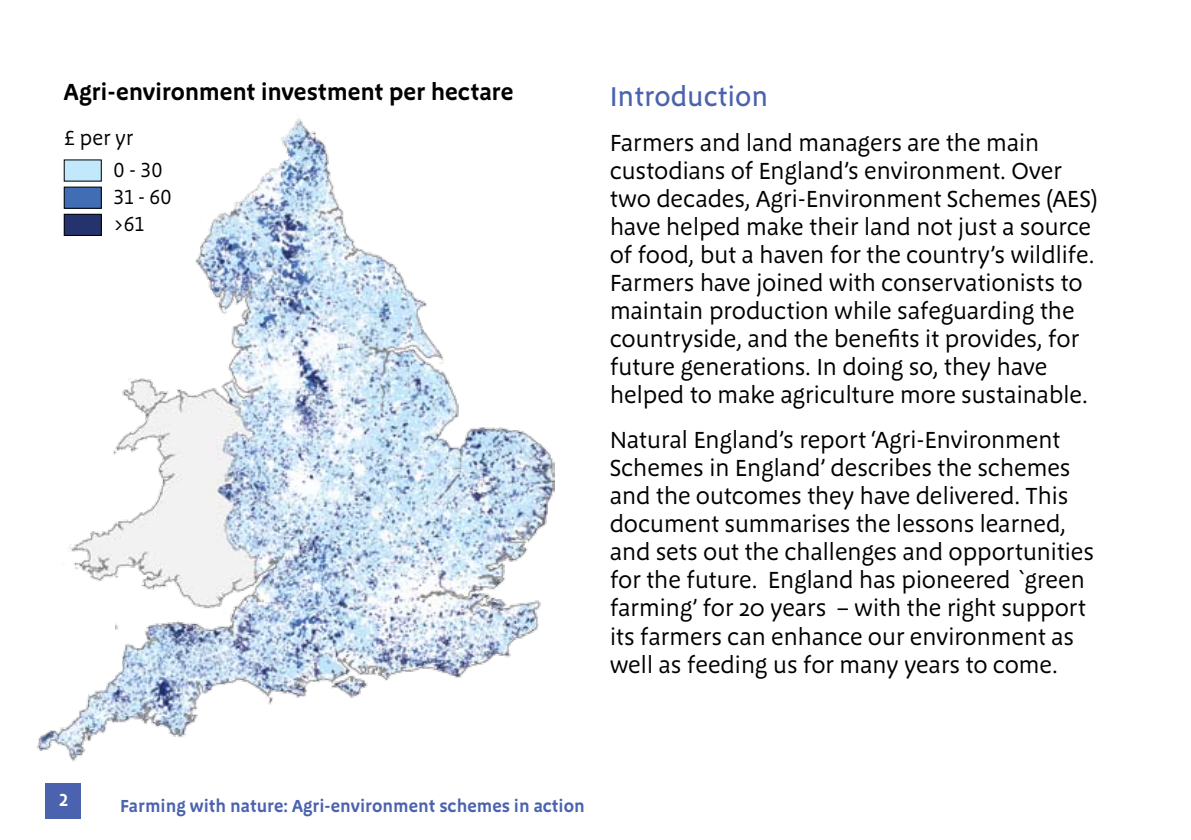
<style>
.page{position:relative;width:1191px;height:840px;background:#fff}
.page>*{position:absolute;margin:0;border:0;box-sizing:border-box;transform-origin:0 0}
.SUB_HEAD_SMALL_COLOU{font:500 28px "Megano";color:#4b63ae}
.BODY_COPY__BLACK{font:24px/28px "Megano";letter-spacing:-.015em;color:#000}
.Figures{font:600 24px "Megano";letter-spacing:-.01em;color:#000}
.t1{font:21px "Megano LF";letter-spacing:-.005em;color:#000}
.t2{font:600 18px "Megano";color:#4b63ae}
.t3{font:600 18px "Megano LF";color:#fff}
</style>
<div class="page">
<img style="left:37px;top:118px;width:517px;height:644px">
<div style="left:45px;top:782px;width:36px;height:36px;background:#4b63ae"></div>
<div style="left:64px;top:160px;width:37px;height:21px;background:#c1e8fb"></div>
<div style="left:64px;top:187px;width:37px;height:21px;background:#416db5"></div>
<div style="left:64px;top:187px;width:38px;height:21px;border:1px solid #000"></div>
<div style="left:64px;top:214px;width:37px;height:21px;background:#24336e"></div>
<div style="left:64px;top:214px;width:38px;height:22px;border:1px solid #000"></div>
<p class="Figures" style="left:64px;top:78px;width:451px">Agri-environment investment per hectare</p>
<p class="t1" style="left:64px;top:126px;width:71px">£ per yr</p>
<p class="t1" style="left:114px;top:157px;width:50px">0 - 30</p>
<p class="t1" style="left:114px;top:184px;width:59px">31 - 60</p>
<p class="t1" style="left:114px;top:211px;width:32px">&gt;61</p>
<p class="SUB_HEAD_SMALL_COLOU" style="left:609px;top:80px;width:160px">Introduction</p>
<p class="BODY_COPY__BLACK" style="left:609px;top:129px;width:489px">Farmers and land managers are the main custodians of England’s environment. Over two decades, Agri-Environment Schemes (AES) have helped make their land not just a source of food, but a haven for the country’s wildlife.<br>Farmers have joined with conservationists to maintain production while safeguarding the countryside, and the benefits it provides, for future generations. In doing so, they have helped to make agriculture more sustainable.</p>
<p class="BODY_COPY__BLACK" style="left:609px;top:426px;width:486px">Natural England’s report ‘Agri-Environment Schemes in England’ describes the schemes and the outcomes they have delivered. This document summarises the lessons learned, and sets out the challenges and opportunities for the future. England has pioneered `green farming’ for 20 years – with the right support its farmers can enhance our environment as well as feeding us for many years to come.</p>
<p class="t3" style="left:59px;top:788px;width:11px">2</p>
<p class="t2" style="left:120px;top:795px;width:466px">Farming with nature: Agri-environment schemes in action</p>
</div>
